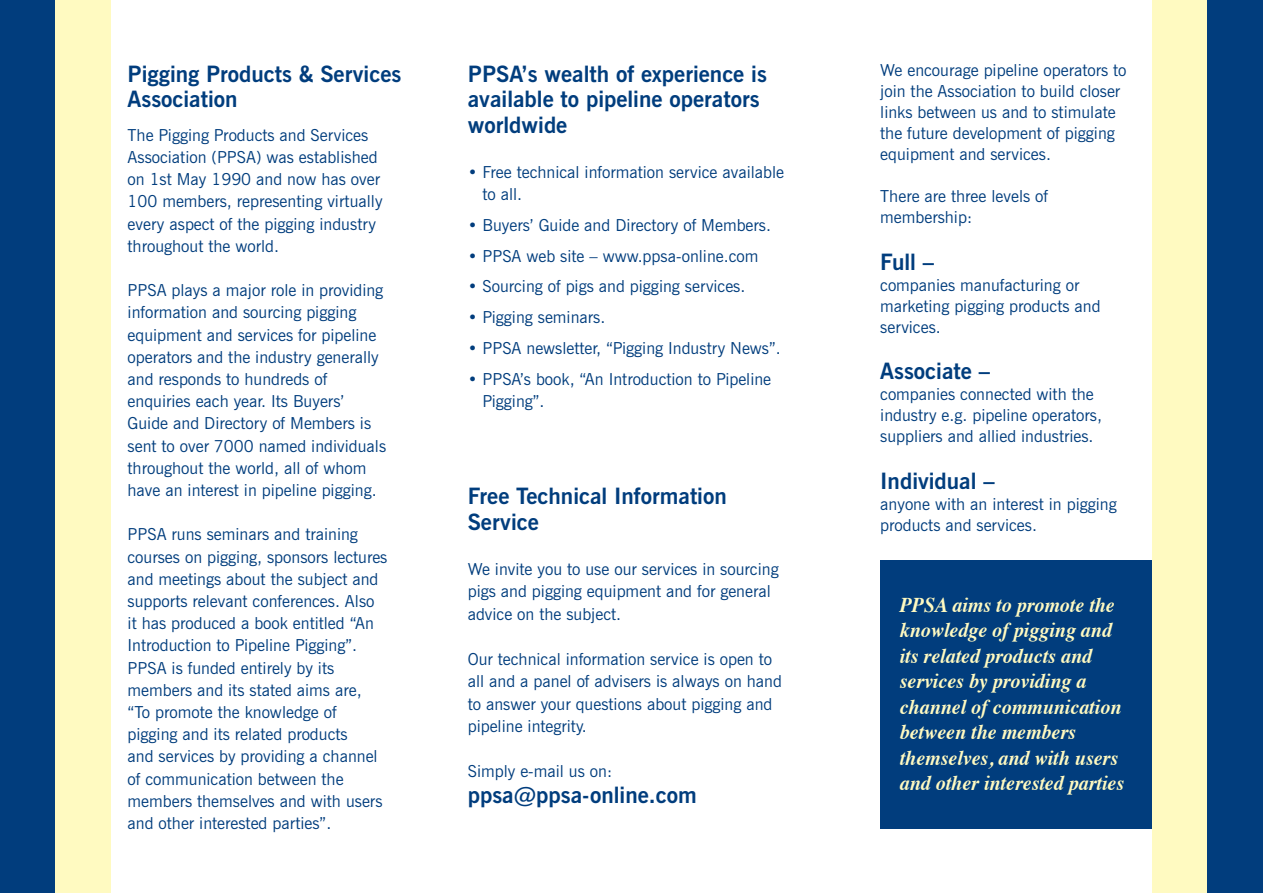
<style>
.page{position:relative;width:1263px;height:893px;background:#fff}
.page>*{position:absolute;margin:0;border:0;box-sizing:border-box;transform-origin:0 0}
.t1{font:700 22.5px/25.5px "News Gothic BT";color:#013d7d}
.t2{font:italic 700 21px/25.5px "Times";color:#fffac1;scale:.95 1}
.t3{font:16.5px/22.2px "News Gothic BT";color:#013d7d}
</style>
<div class="page">
<div style="left:880px;top:561px;width:272px;height:268px;background:#013d7d"></div>
<div style="left:1152px;top:0;width:56px;height:893px;background:#fffac1"></div>
<div style="left:0;top:0;width:55px;height:893px;background:#013d7d"></div>
<div style="left:1208px;top:0;width:55px;height:893px;background:#013d7d"></div>
<div style="left:55px;top:0;width:56px;height:893px;background:#fffac1"></div>
<p class="t1" style="left:128px;top:61px;width:275px">Pigging Products &amp; Services<br>Association</p>
<p class="t3" style="left:128px;top:124px;width:257px">The Pigging Products and Services<br>Association (PPSA) was established on 1st May 1990 and now has over<br>100 members, representing virtually every aspect of the pigging industry throughout the world.</p>
<p class="t3" style="left:128px;top:279px;width:260px">PPSA plays a major role in providing information and sourcing pigging equipment and services for pipeline operators and the industry generally and responds to hundreds of enquiries each year. Its Buyers’ Guide and Directory of Members is sent to over 7000 named individuals throughout the world, all of whom have an interest in pipeline pigging.</p>
<p class="t3" style="left:128px;top:523px;width:261px">PPSA runs seminars and training courses on pigging, sponsors lectures and meetings about the subject and supports relevant conferences. Also it has produced a book entitled “An Introduction to Pipeline Pigging”.<br>PPSA is funded entirely by its members and its stated aims are, “To promote the knowledge of pigging and its related products<br>and services by providing a channel of communication between the members themselves and with users and other interested parties”.</p>
<p class="t1" style="left:468px;top:61px;width:301px">PPSA’s wealth of experience is available to pipeline operators worldwide</p>
<p class="t3" style="left:482px;top:160px;width:303px;text-indent:-15px">• Free technical information service available to all.</p>
<p class="t3" style="left:468px;top:214px;width:305px">• Buyers’ Guide and Directory of Members.</p>
<p class="t3" style="left:468px;top:245px;width:292px">• PPSA web site – www.ppsa-online.com</p>
<p class="t3" style="left:468px;top:275px;width:279px">• Sourcing of pigs and pigging services.</p>
<p class="t3" style="left:468px;top:306px;width:139px">• Pigging seminars.</p>
<p class="t3" style="left:468px;top:337px;width:315px">• PPSA newsletter, “Pigging Industry News”.</p>
<p class="t3" style="left:482px;top:368px;width:290px;text-indent:-15px">• PPSA’s book, “An Introduction to Pipeline<br>Pigging”.</p>
<p class="t1" style="left:468px;top:483px;width:261px">Free Technical Information<br>Service</p>
<p class="t3" style="left:468px;top:558px;width:312px">We invite you to use our services in sourcing pigs and pigging equipment and for general advice on the subject.</p>
<p class="t3" style="left:468px;top:648px;width:316px">Our technical information service is open to all and a panel of advisers is always on hand to answer your questions about pigging and pipeline integrity.</p>
<p class="t3" style="left:468px;top:760px;width:146px">Simply e-mail us on:</p>
<p class="t1" style="left:468px;top:782px;width:230px">ppsa@ppsa-online.com</p>
<p class="t3" style="left:880px;top:60px;width:248px;line-height:21px">We encourage pipeline operators to join the Association to build closer links between us and to stimulate the future development of pigging equipment and services.</p>
<p class="t3" style="left:880px;top:186px;width:169px;line-height:21px">There are three levels of membership:</p>
<p class="t1" style="left:880px;top:249px;width:55px">Full –</p>
<p class="t3" style="left:880px;top:274px;width:222px;line-height:21px">companies manufacturing or marketing pigging products and services.</p>
<p class="t1" style="left:880px;top:358px;width:111px">Associate –</p>
<p class="t3" style="left:880px;top:384px;width:223px;line-height:21px">companies connected with the industry e.g. pipeline operators, suppliers and allied industries.</p>
<p class="t1" style="left:880px;top:468px;width:116px">Individual –</p>
<p class="t3" style="left:880px;top:493px;width:238px;line-height:21px">anyone with an interest in pigging products and services.</p>
<p class="t2" style="left:900px;top:590px;width:238px">PPSA aims to promote the knowledge of pigging and its related products and services by providing a channel of communication between the members themselves, and with users and other interested parties</p>
</div>
